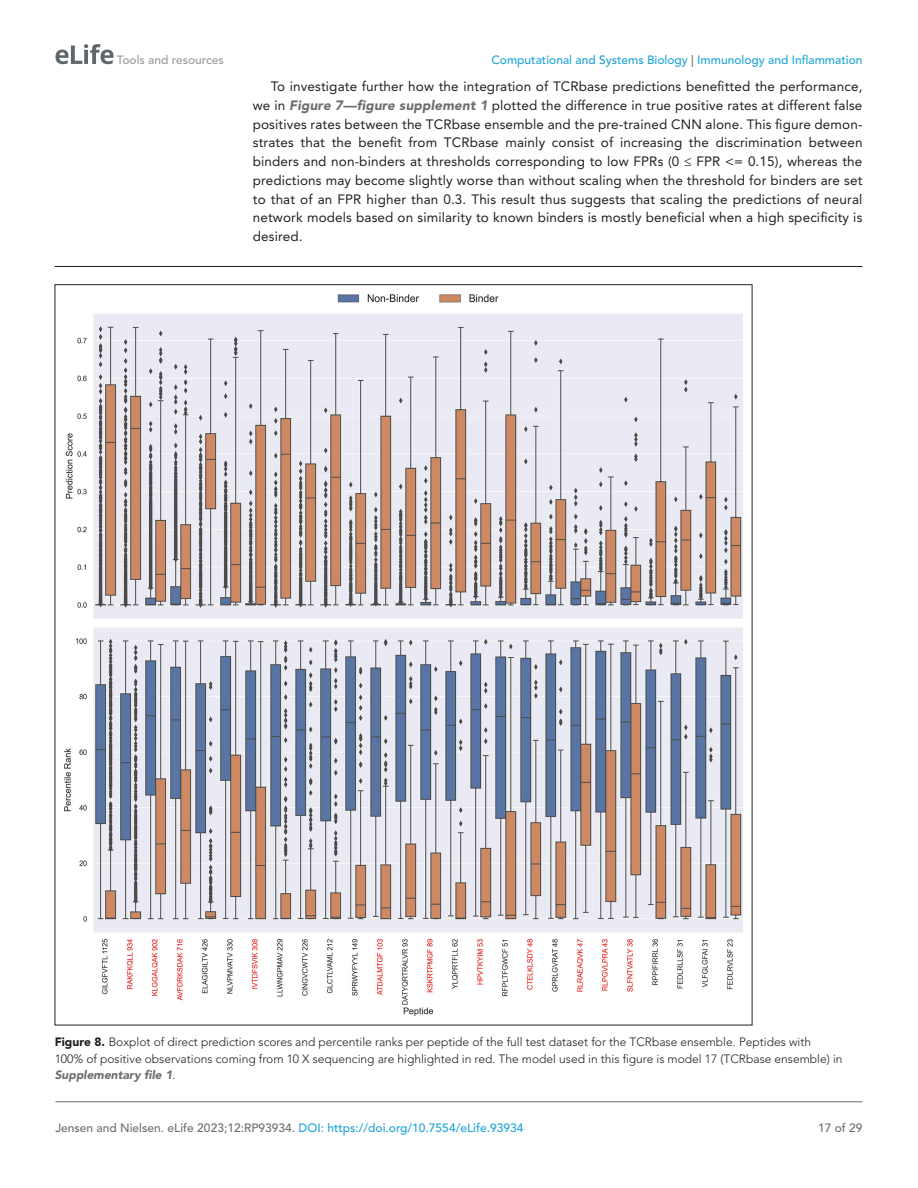
<style>
.page{position:relative;width:918px;height:1188px;background:#fff}
.page>*{position:absolute;margin:0;border:0;box-sizing:border-box;transform-origin:0 0}
.t1{font:13.5px/18.8px "Avenir LT Std";letter-spacing:.01em;color:#231f20;text-align:justify}
.t2{font:300 12px/16.5px "Avenir LT Std";color:#231f20}
.t3{font:500 12px "Avenir LT Std";color:#1ea4d7}
.t4{font:500 12px "Avenir LT Std";color:#9a9a9a}
.t5{font:500 12px "Avenir LT Std";color:#6e6e70}
.s1{color:#6e6e70}
.s2{font-weight:900;font-style:italic;color:#6e6e70}
.s3{font-weight:900}
</style>
<div class="page">
<svg style="left:55px;top:44px;width:59px;height:20px"></svg>
<hr style="left:56px;top:1101px;width:806px;height:1px;background:#6e6e70">
<hr style="left:55px;top:266px;width:807px;height:1px;background:#231f20">
<img style="left:64px;top:294px;width:679px;height:722px">
<p class="t4" style="left:117px;top:53px;width:108px">Tools and resources</p>
<p class="t3" style="left:491px;top:53px;width:373px">Computational and Systems Biology <span class="s1">|</span> Immunology and Inflammation</p>
<p class="t1" style="left:253px;top:77px;width:611px;text-indent:18px">To investigate further how the integration of TCRbase predictions benefitted the performance, we in <span class="s2">Figure 7—figure supplement 1</span> plotted the difference in true positive rates at different false positives rates between the TCRbase ensemble and the pre-trained CNN alone. This figure demon&shy;strates that the benefit from TCRbase mainly consist of increasing the discrimination between binders and non-binders at thresholds corresponding to low FPRs (0 ≤ FPR &lt;= 0.15), whereas the predictions may become slightly worse than without scaling when the threshold for binders are set to that of an FPR higher than 0.3. This result thus suggests that scaling the predictions of neural network models based on similarity to known binders is mostly beneficial when a high specificity is desired.</p>
<p class="t2" style="left:55px;top:1034px;width:789px"><span class="s3">Figure 8.</span> Boxplot of direct prediction scores and percentile ranks per peptide of the full test dataset for the TCRbase ensemble. Peptides with<br>100% of positive observations coming from 10 X sequencing are highlighted in red. The model used in this figure is model 17 (TCRbase ensemble) in<br><span class="s2">Supplementary file 1</span>.</p>
<p class="t3" style="left:56px;top:1121px;width:469px"><span class="s1">Jensen and Nielsen. eLife 2023;12:RP93934.</span> DOI: https://doi.org/10.7554/eLife.93934</p>
<p class="t5" style="left:818px;top:1121px;width:46px">17 of 29</p>
</div>
